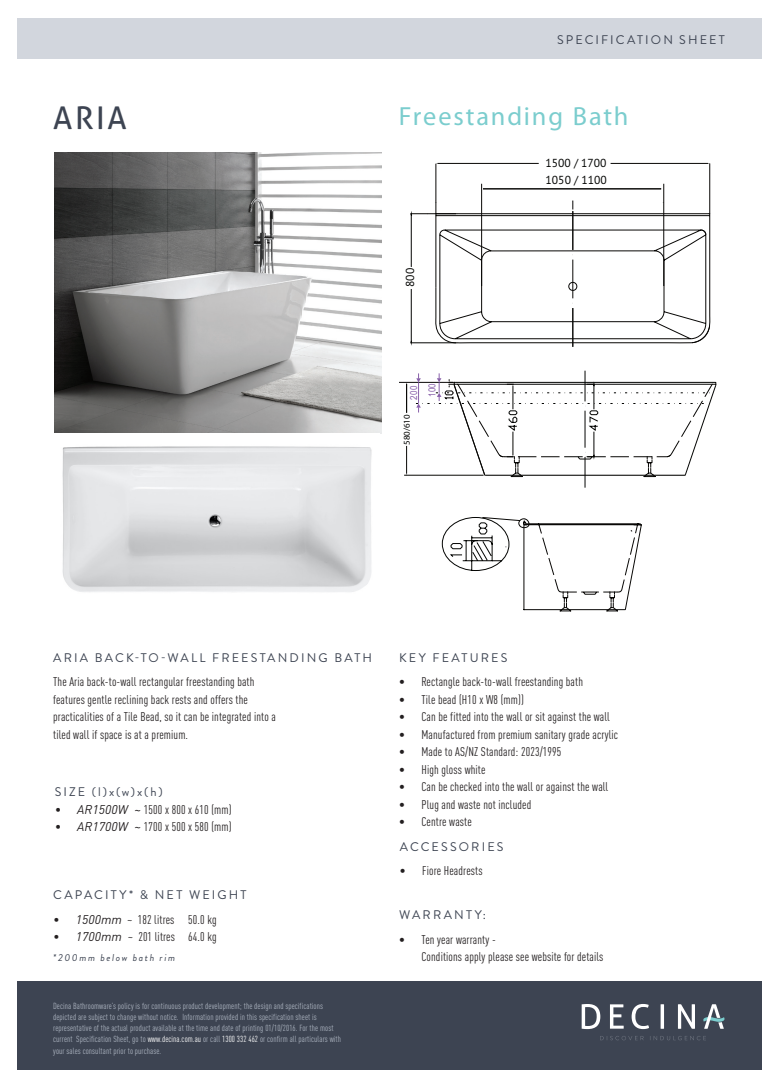
<style>
.page{position:relative;width:780px;height:1088px;background:#fff}
.page>*{position:absolute;margin:0;border:0;box-sizing:border-box;transform-origin:0 0}
.Top_Header{font:31.25px "Aller";color:#3d4452}
.Name_of_product_segm{font:26.25px "Myriad Pro";letter-spacing:.065em;color:#7bcdce}
.body{font:12.5px/17.5px "DIN Pro";letter-spacing:.01em;color:#231f20}
.Header_2{font:12.5px "Brandon Grotesque";letter-spacing:.17em;color:#3d4452}
.Header_Style{font:12.5px "Brandon Grotesque";letter-spacing:.17em;color:#3d4452}
.Header_1{font:12.5px "Brandon Grotesque";color:#3d4452}
.t1{font:11.62px/17.8px "PT Sans";color:#040503}
.body-2{font:italic 10px "Brandon Grotesque";letter-spacing:.16em;color:#3d4452}
.t2{font:9.75px "Arial";letter-spacing:.055em;color:#8961aa;scale:.82 1}
.t3{font:8.88px "Myriad Pro";color:#040503}
.Bottom_Footer{font:8.75px/11.2px "DIN Pro";letter-spacing:.01em;color:#adb5c1}
.s1{font-style:italic}
.s2{color:#fff}
</style>
<div class="page">
<div style="left:18px;top:981px;width:744px;height:89px;background:#3d4452"></div>
<div style="left:18px;top:18px;width:744px;height:40px;background:#d2d6dd"></div>
<img style="left:54px;top:152px;width:327px;height:281px">
<svg style="left:600px;top:1036px;width:43px;height:4px"></svg>
<svg style="left:650px;top:1036px;width:56px;height:4px"></svg>
<svg style="left:581px;top:1004px;width:19px;height:25px"></svg>
<svg style="left:610px;top:1004px;width:13px;height:24px"></svg>
<svg style="left:631px;top:1004px;width:18px;height:25px"></svg>
<svg style="left:660px;top:1004px;width:4px;height:25px"></svg>
<svg style="left:678px;top:1004px;width:17px;height:25px"></svg>
<svg style="left:703px;top:1004px;width:21px;height:25px"></svg>
<svg style="left:410px;top:162px;width:301px;height:185px"></svg>
<hr style="left:404px;top:556px;width:321px;height:1px;background:#080705">
<hr style="left:404px;top:152px;width:321px;height:1px;background:#080705">
<svg style="left:435px;top:163px;width:275px;height:180px"></svg>
<hr style="left:709px;top:163px;width:1px;height:51px;background:#080705">
<hr style="left:437px;top:163px;width:101px;height:1px;background:#080705">
<hr style="left:610px;top:163px;width:98px;height:1px;background:#080705">
<hr style="left:410px;top:213px;width:46px;height:1px;background:#080705">
<hr style="left:410px;top:343px;width:46px;height:1px;background:#040503">
<hr style="left:411px;top:215px;width:1px;height:52px;background:#040503">
<hr style="left:411px;top:289px;width:1px;height:52px;background:#040503">
<svg style="left:692px;top:230px;width:17px;height:113px"></svg>
<hr style="left:572px;top:211px;width:1px;height:39px;background:#080705">
<hr style="left:572px;top:260px;width:1px;height:38px;background:#080705">
<hr style="left:572px;top:308px;width:1px;height:39px;background:#080705">
<hr style="left:483px;top:189px;width:178px;height:1px;background:#080705">
<hr style="left:481px;top:184px;width:1px;height:102px;background:#080705">
<hr style="left:663px;top:184px;width:1px;height:102px;background:#080705">
<img style="left:62px;top:446px;width:310px;height:146px">
<hr style="left:399px;top:382px;width:54px;height:1px;background:#080705">
<hr style="left:404px;top:475px;width:79px;height:1px;background:#080705">
<svg style="left:406px;top:382px;width:1px;height:31px"></svg>
<svg style="left:406px;top:446px;width:1px;height:30px"></svg>
<hr style="left:584px;top:457px;width:1px;height:31px;background:#040503">
<svg style="left:416px;top:370px;width:301px;height:108px"></svg>
<svg style="left:442px;top:517px;width:199px;height:94px"></svg>
<p class="Top_Header" style="left:53px;top:99px;width:75px">ARIA</p>
<p class="Header_Style" style="left:557px;top:31px;width:169px">SPECIFICATION SHEET</p>
<p class="Name_of_product_segm" style="left:399px;top:100px;width:231px">Freestanding Bath</p>
<p class="t1" style="left:401px;top:287px;width:21px;rotate:-90deg">800</p>
<p class="t2" style="left:407px;top:400px;width:19px;rotate:-90deg">200</p>
<p class="t3" style="left:401px;top:445px;width:32px;rotate:-90deg">580/610</p>
<p class="t2" style="left:425px;top:397px;width:19px;rotate:-90deg">100</p>
<p class="t1" style="left:545px;top:153px;width:63px">1500 / 1700<br>1050 / 1100</p>
<p class="Header_2" style="left:53px;top:649px;width:320px">ARIA BACK-TO-WALL FREESTANDING BATH</p>
<p class="body" style="left:53px;top:672px;width:224px">The Aria back-to-wall rectangular freestanding bath features gentle reclining back rests and offers the practicalities of a Tile Bead, so it can be integrated into a tiled wall if space is at a premium.</p>
<p class="Header_1" style="left:55px;top:783px;width:109px">SIZE (l)x(w)x(h)</p>
<p class="body" style="left:55px;top:800px;width:178px"><span class="s1">• AR1500W ~</span> 1500 x 800 x 610 (mm)</p>
<p class="body" style="left:55px;top:817px;width:178px"><span class="s1">• AR1700W ~</span> 1700 x 500 x 580 (mm)</p>
<p class="Header_2" style="left:53px;top:886px;width:195px">CAPACITY* &amp; NET WEIGHT</p>
<p class="body" style="left:53px;top:909px;width:165px"><span class="s1">• 1500mm</span> ~ 182 litres 50.0 kg</p>
<p class="body" style="left:53px;top:927px;width:165px"><span class="s1">• 1700mm</span> ~ 201 litres 64.0 kg</p>
<p class="body-2" style="left:53px;top:951px;width:123px">*200mm below bath rim</p>
<p class="Bottom_Footer" style="left:53px;top:999px;width:289px">Decina Bathroomware’s policy is for continuous product development; the design and specifications depicted are subject to change without notice. Information provided in this specification sheet is representative of the actual product available at the time and date of printing 01/10/2016. For the most current Specification Sheet, go to <span class="s2">www.decina.com.au</span> or call <span class="s2">1300 332 462</span> or confirm all particulars with your sales consultant prior to purchase.</p>
<p class="Header_2" style="left:399px;top:649px;width:110px">KEY FEATURES</p>
<p class="body" style="left:399px;top:672px;width:185px">• Rectangle back-to-wall freestanding bath</p>
<p class="body" style="left:399px;top:690px;width:126px">• Tile bead (H10 x W8 (mm))</p>
<p class="body" style="left:399px;top:707px;width:212px">• Can be fitted into the wall or sit against the wall</p>
<p class="body" style="left:399px;top:725px;width:221px">• Manufactured from premium sanitary grade acrylic</p>
<p class="body" style="left:399px;top:742px;width:164px">• Made to AS/NZ Standard: 2023/1995</p>
<p class="body" style="left:399px;top:760px;width:88px">• High gloss white</p>
<p class="body" style="left:399px;top:777px;width:211px">• Can be checked into the wall or against the wall</p>
<p class="body" style="left:399px;top:795px;width:134px">• Plug and waste not included</p>
<p class="body" style="left:399px;top:812px;width:74px">• Centre waste</p>
<p class="Header_2" style="left:400px;top:838px;width:105px">ACCESSORIES</p>
<p class="body" style="left:400px;top:861px;width:84px">• Fiore Headrests</p>
<p class="Header_2" style="left:399px;top:906px;width:89px">WARRANTY:</p>
<p class="body" style="left:421px;top:930px;width:183px;text-indent:-22px">• Ten year warranty -<br>Conditions apply please see website for details</p>
</div>
